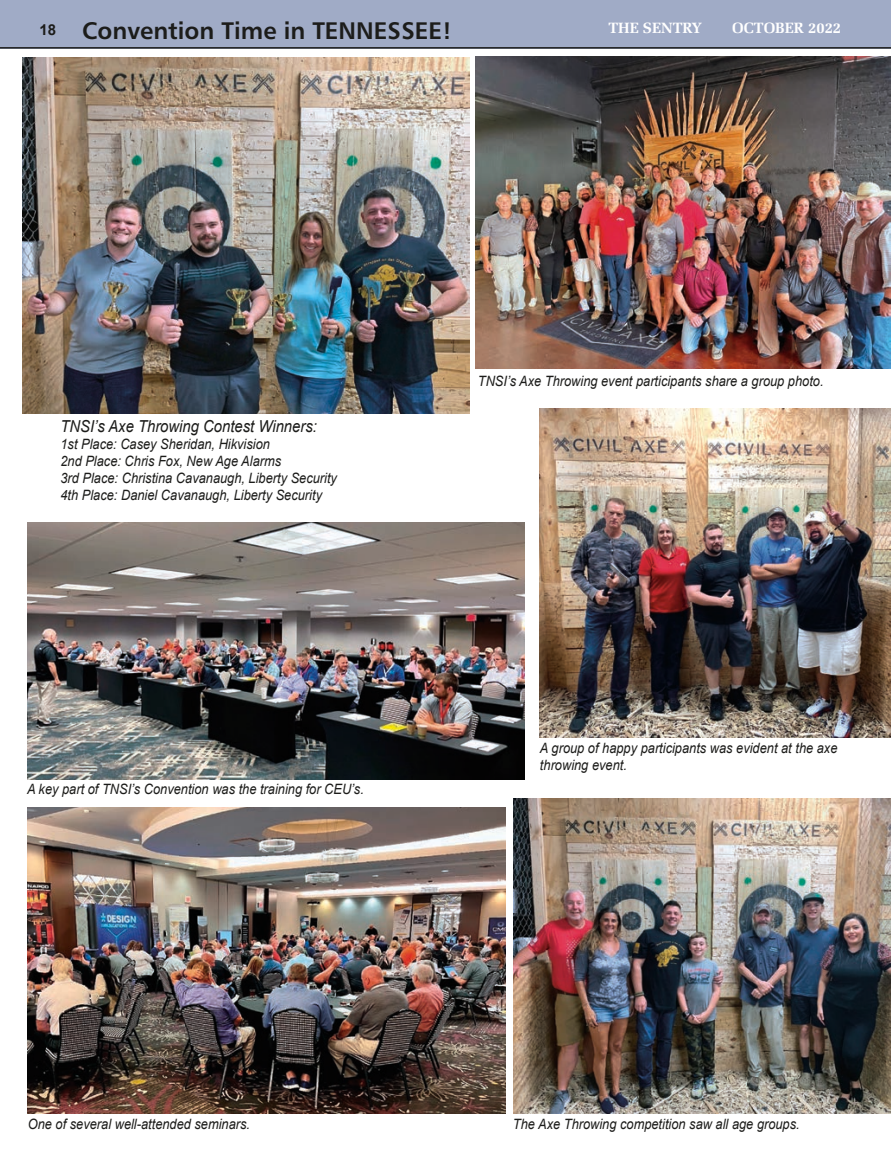
<style>
.page{position:relative;width:891px;height:1161px;background:#fff}
.page>*{position:absolute;margin:0;border:0;box-sizing:border-box;transform-origin:0 0}
.t1{font:24px "Humanist 777 BT Bold B";color:#1c1c1a}
.t2{font:italic 16.5px "Arial";color:#1c1c1a;scale:.9 1}
.t3{font:700 15px "Zapf Elliptical 711 BT";color:#fff}
.t4{font:700 15px "Arial";color:#1c1c1a}
.t5{font:italic 14.25px/17.1px "Arial";color:#1c1c1a;scale:.9 1}
</style>
<div class="page">
<div style="left:0;top:0;width:891px;height:49px;background:#a0abc6"></div>
<hr style="left:0;top:47px;width:891px;height:2px;background:#1c1c1a">
<img style="left:475px;top:57px;width:416px;height:312px">
<img style="left:513px;top:798px;width:378px;height:315px">
<img style="left:539px;top:408px;width:351px;height:329px">
<img style="left:22px;top:58px;width:447px;height:355px">
<img style="left:27px;top:808px;width:478px;height:305px">
<img style="left:27px;top:522px;width:498px;height:257px">
<h1 class="t1" style="left:82px;top:15px;width:371px">Convention Time in TENNESSEE!</h1>
<p class="t4" style="left:40px;top:20px;width:18px">18</p>
<p class="t3" style="left:608px;top:19px;width:95px">THE SENTRY</p>
<p class="t3" style="left:732px;top:19px;width:111px">OCTOBER 2022</p>
<p class="t2" style="left:60px;top:415px;width:287px">TNSI’s Axe Throwing Contest Winners:</p>
<p class="t5" style="left:60px;top:436px;width:309px">1st Place: Casey Sheridan, Hikvision<br>2nd Place: Chris Fox, New Age Alarms<br>3rd Place: Christina Cavanaugh, Liberty Security 4th Place: Daniel Cavanaugh, Liberty Security</p>
<p class="t5" style="left:27px;top:781px;width:376px">A key part of TNSI’s Convention was the training for CEU’s.</p>
<p class="t5" style="left:478px;top:373px;width:386px">TNSI’s Axe Throwing event participants share a group photo.</p>
<p class="t5" style="left:540px;top:739px;width:332px">A group of happy participants was evident at the axe throwing event.</p>
<p class="t5" style="left:28px;top:1115px;width:249px">One of several well-attended seminars.</p>
<p class="t5" style="left:513px;top:1115px;width:320px">The Axe Throwing competition saw all age groups.</p>
</div>
